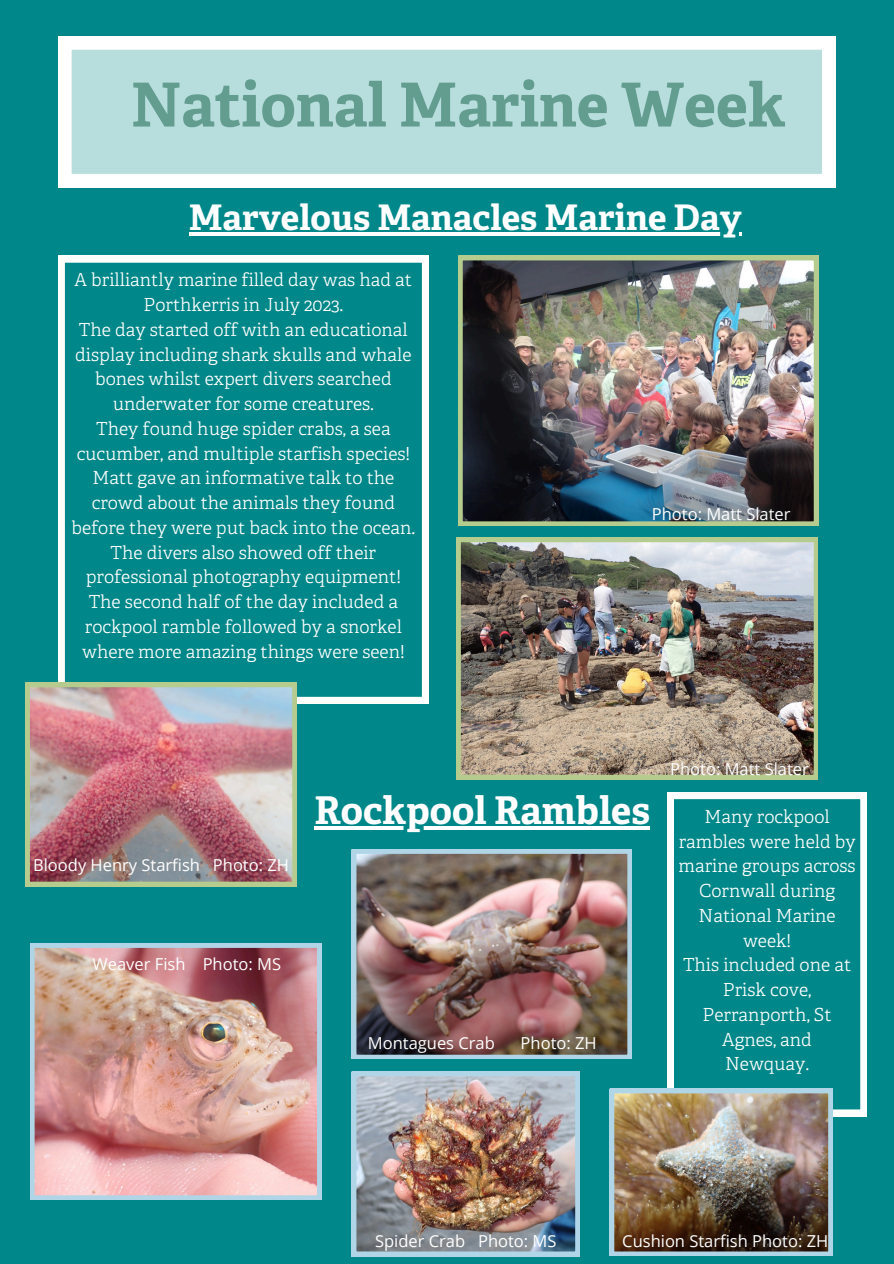
<style>
.page{position:relative;width:894px;height:1264px;background:#fff}
.page>*{position:absolute;margin:0;border:0;box-sizing:border-box;transform-origin:0 0}
.t1{font:700 60.6px "Adelle";color:#639d8f}
.t2{font:700 38.25px "Adelle";color:#fff}
.t3{font:700 35.25px "Adelle";color:#fff}
.t4{font:300 18px/24.8px "Adelle";color:#fff;text-align:center}
.t5{font:16.5px "Open Sans";color:#fff}
</style>
<div class="page">
<div style="left:0;top:0;width:893px;height:1263px;background:#008789"></div>
<svg style="left:58px;top:36px;width:776px;height:151px;background:#c5e3e3"></svg>
<svg style="left:58px;top:256px;width:370px;height:447px"></svg>
<img style="left:456px;top:537px;width:361px;height:242px">
<img style="left:25px;top:682px;width:272px;height:204px">
<img style="left:458px;top:256px;width:360px;height:270px">
<svg style="left:667px;top:792px;width:199px;height:324px"></svg>
<img style="left:352px;top:849px;width:279px;height:209px">
<img style="left:30px;top:943px;width:291px;height:256px">
<img style="left:352px;top:1071px;width:227px;height:184px">
<img style="left:609px;top:1088px;width:223px;height:167px">
<hr style="left:189px;top:232px;width:552px;height:4px;background:#fff">
<hr style="left:314px;top:826px;width:336px;height:3px;background:#fff">
<p class="t1" style="left:131px;top:73px;width:655px">National Marine Week</p>
<p class="t3" style="left:189px;top:199px;width:554px">Marvelous Manacles Marine Day</p>
<h1 class="t4" style="left:75px;top:269px;width:339px">A brilliantly marine filled day was had at<br>Porthkerris in July 2023.</h1>
<h2 class="t4" style="left:75px;top:319px;width:337px">The day started off with an educational display including shark skulls and whale bones whilst expert divers searched underwater for some creatures.</h2>
<p class="t4" style="left:77px;top:418px;width:335px">They found huge spider crabs, a sea cucumber, and multiple starfish species!</p>
<p class="t4" style="left:71px;top:467px;width:345px">Matt gave an informative talk to the crowd about the animals they found before they were put back into the ocean.<br>The divers also showed off their professional photography equipment!</p>
<p class="t4" style="left:82px;top:591px;width:324px">The second half of the day included a rockpool ramble followed by a snorkel where more amazing things were seen!</p>
<p class="t5" style="left:651px;top:502px;width:140px">Photo: Matt Slater</p>
<p class="t5" style="left:670px;top:757px;width:140px">Photo: Matt Slater</p>
<p class="t5" style="left:33px;top:853px;width:257px">Bloody Henry Starfish Photo: ZH</p>
<p class="t2" style="left:314px;top:790px;width:337px">Rockpool Rambles</p>
<p class="t5" style="left:92px;top:951px;width:190px">Weaver Fish Photo: MS</p>
<p class="t5" style="left:368px;top:1031px;width:128px">Montagues Crab</p>
<p class="t5" style="left:520px;top:1031px;width:78px">Photo: ZH</p>
<p class="t4" style="left:678px;top:805px;width:179px">Many rockpool rambles were held by marine groups across<br>Cornwall during<br>National Marine week!</p>
<p class="t4" style="left:682px;top:954px;width:170px">This included one at<br>Prisk cove,<br>Perranporth, St<br>Agnes, and<br>Newquay.</p>
<p class="t5" style="left:375px;top:1229px;width:183px">Spider Crab Photo: MS</p>
<p class="t5" style="left:622px;top:1229px;width:207px">Cushion Starfish Photo: ZH</p>
</div>
